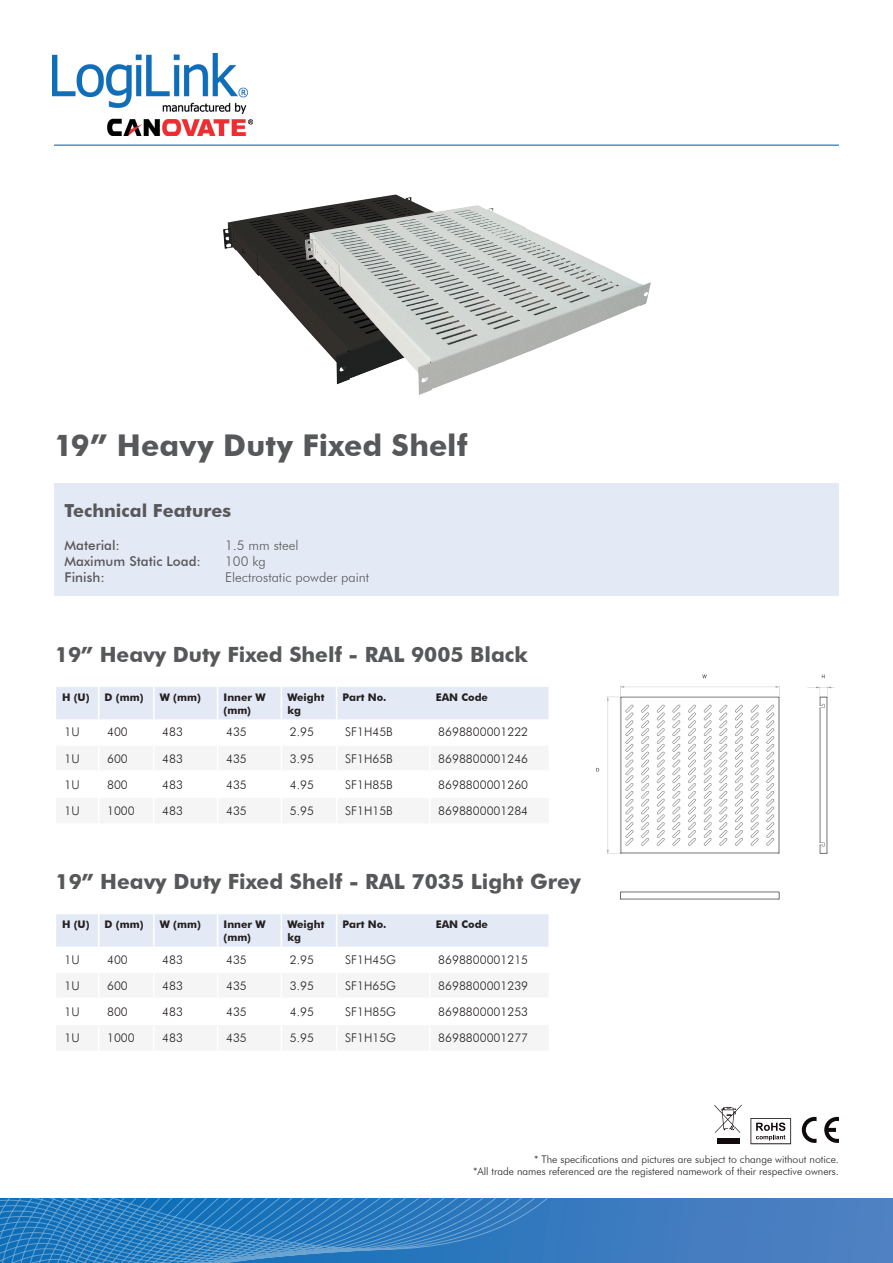
<style>
.page{position:relative;width:893px;height:1263px;background:#fff}
.page>*{position:absolute;margin:0;border:0;box-sizing:border-box;transform-origin:0 0}
.t1{font:700 30px "Futura BT";letter-spacing:.005em;color:#57585a}
.t2{font:700 21px "Futura BT";color:#57585a}
.t3{font:700 18px "Futura BT";color:#57585a}
.t4{font:300 13.5px "Futura BT";color:#57585a}
.t5{font:500 13.5px "Futura BT";color:#57585a}
.Artikelnummer_-_DE_K{font:300 12px "Futura BT";color:#231f20}
.Tabelle_-_Inhalt_Kle{font:300 12px "Futura BT";color:#231f20}
.t6{font:300 10.5px/12.6px "Futura BT";color:#231f20;text-align:right}
.Tabelle_-_Kopf_Klein{font:700 10.5px/12.6px "Futura BT";color:#231f20}
</style>
<div class="page">
<div style="left:0;top:1198px;width:893px;height:65px;background:linear-gradient(to bottom,#457ec0,#467ec1)"></div>
<svg style="left:0;top:1198px;width:595px;height:65px;background:#2f7dbf"></svg>
<hr style="left:54px;top:145px;width:785px;height:1px;background:#0f6eb8">
<svg style="left:750px;top:1118px;width:41px;height:26px"></svg>
<svg style="left:802px;top:1117px;width:14px;height:26px"></svg>
<svg style="left:824px;top:1117px;width:15px;height:26px"></svg>
<svg style="left:714px;top:1104px;width:28px;height:29px"></svg>
<div style="left:717px;top:1138px;width:22px;height:6px;background:#110a0c"></div>
<div style="left:54px;top:484px;width:785px;height:112px;background:#e4eaf5"></div>
<div style="left:56px;top:687px;width:493px;height:32px;background:#e4eaf5"></div>
<div style="left:56px;top:914px;width:493px;height:33px;background:#e4eaf5"></div>
<img style="left:223px;top:195px;width:197px;height:133px">
<img style="left:305px;top:205px;width:346px;height:190px">
<img style="left:596px;top:674px;width:239px;height:225px">
<img style="left:52px;top:53px;width:200px;height:83px">
<p class="t1" style="left:54px;top:427px;width:415px">19” Heavy Duty Fixed Shelf</p>
<p class="t3" style="left:65px;top:500px;width:168px">Technical Features</p>
<p class="t5" style="left:65px;top:537px;width:57px">Material:</p>
<p class="t4" style="left:225px;top:537px;width:75px">1.5 mm steel</p>
<p class="t5" style="left:65px;top:553px;width:138px">Maximum Static Load:</p>
<p class="t4" style="left:225px;top:553px;width:42px">100 kg</p>
<p class="t5" style="left:65px;top:569px;width:42px">Finish:</p>
<p class="t4" style="left:225px;top:569px;width:146px">Electrostatic powder paint</p>
<p class="t2" style="left:55px;top:642px;width:474px">19” Heavy Duty Fixed Shelf - RAL 9005 Black</p>
<p class="Tabelle_-_Kopf_Klein" style="left:62px;top:691px;width:29px">H (U)</p>
<p class="Tabelle_-_Kopf_Klein" style="left:105px;top:691px;width:40px">D (mm)</p>
<p class="Tabelle_-_Kopf_Klein" style="left:160px;top:691px;width:43px">W (mm)</p>
<p class="Tabelle_-_Kopf_Klein" style="left:224px;top:691px;width:44px">Inner W (mm)</p>
<p class="Tabelle_-_Kopf_Klein" style="left:287px;top:691px;width:38px">Weight kg</p>
<p class="Tabelle_-_Kopf_Klein" style="left:343px;top:691px;width:45px">Part No.</p>
<p class="Tabelle_-_Kopf_Klein" style="left:436px;top:691px;width:54px">EAN Code</p>
<p class="Tabelle_-_Inhalt_Kle" style="left:65px;top:725px;width:17px">1U</p>
<p class="Tabelle_-_Inhalt_Kle" style="left:107px;top:725px;width:22px">400</p>
<p class="Tabelle_-_Inhalt_Kle" style="left:162px;top:725px;width:22px">483</p>
<p class="Tabelle_-_Inhalt_Kle" style="left:226px;top:725px;width:22px">435</p>
<p class="Tabelle_-_Inhalt_Kle" style="left:290px;top:725px;width:26px">2.95</p>
<p class="Artikelnummer_-_DE_K" style="left:345px;top:725px;width:49px">SF1H45B</p>
<p class="Artikelnummer_-_DE_K" style="left:438px;top:725px;width:91px">8698800001222</p>
<p class="Tabelle_-_Inhalt_Kle" style="left:65px;top:751px;width:17px">1U</p>
<p class="Tabelle_-_Inhalt_Kle" style="left:107px;top:751px;width:22px">600</p>
<p class="Tabelle_-_Inhalt_Kle" style="left:162px;top:751px;width:22px">483</p>
<p class="Tabelle_-_Inhalt_Kle" style="left:226px;top:751px;width:22px">435</p>
<p class="Tabelle_-_Inhalt_Kle" style="left:290px;top:751px;width:26px">3.95</p>
<p class="Artikelnummer_-_DE_K" style="left:345px;top:751px;width:49px">SF1H65B</p>
<p class="Artikelnummer_-_DE_K" style="left:438px;top:751px;width:91px">8698800001246</p>
<p class="Tabelle_-_Inhalt_Kle" style="left:65px;top:777px;width:17px">1U</p>
<p class="Tabelle_-_Inhalt_Kle" style="left:107px;top:777px;width:22px">800</p>
<p class="Tabelle_-_Inhalt_Kle" style="left:162px;top:777px;width:22px">483</p>
<p class="Tabelle_-_Inhalt_Kle" style="left:226px;top:777px;width:22px">435</p>
<p class="Tabelle_-_Inhalt_Kle" style="left:290px;top:777px;width:26px">4.95</p>
<p class="Artikelnummer_-_DE_K" style="left:345px;top:777px;width:49px">SF1H85B</p>
<p class="Artikelnummer_-_DE_K" style="left:438px;top:777px;width:91px">8698800001260</p>
<p class="Tabelle_-_Inhalt_Kle" style="left:65px;top:803px;width:17px">1U</p>
<p class="Tabelle_-_Inhalt_Kle" style="left:107px;top:803px;width:29px">1000</p>
<p class="Tabelle_-_Inhalt_Kle" style="left:162px;top:803px;width:22px">483</p>
<p class="Tabelle_-_Inhalt_Kle" style="left:226px;top:803px;width:22px">435</p>
<p class="Tabelle_-_Inhalt_Kle" style="left:290px;top:803px;width:26px">5.95</p>
<p class="Artikelnummer_-_DE_K" style="left:345px;top:803px;width:49px">SF1H15B</p>
<p class="Artikelnummer_-_DE_K" style="left:438px;top:803px;width:91px">8698800001284</p>
<p class="t2" style="left:56px;top:869px;width:527px">19” Heavy Duty Fixed Shelf - RAL 7035 Light Grey</p>
<p class="Tabelle_-_Kopf_Klein" style="left:62px;top:918px;width:29px">H (U)</p>
<p class="Tabelle_-_Kopf_Klein" style="left:105px;top:918px;width:40px">D (mm)</p>
<p class="Tabelle_-_Kopf_Klein" style="left:160px;top:918px;width:43px">W (mm)</p>
<p class="Tabelle_-_Kopf_Klein" style="left:224px;top:918px;width:44px">Inner W (mm)</p>
<p class="Tabelle_-_Kopf_Klein" style="left:287px;top:918px;width:38px">Weight kg</p>
<p class="Tabelle_-_Kopf_Klein" style="left:343px;top:918px;width:45px">Part No.</p>
<p class="Tabelle_-_Kopf_Klein" style="left:436px;top:918px;width:54px">EAN Code</p>
<p class="Tabelle_-_Inhalt_Kle" style="left:65px;top:952px;width:17px">1U</p>
<p class="Tabelle_-_Inhalt_Kle" style="left:107px;top:952px;width:22px">400</p>
<p class="Tabelle_-_Inhalt_Kle" style="left:162px;top:952px;width:22px">483</p>
<p class="Tabelle_-_Inhalt_Kle" style="left:226px;top:952px;width:22px">435</p>
<p class="Tabelle_-_Inhalt_Kle" style="left:290px;top:952px;width:26px">2.95</p>
<p class="Artikelnummer_-_DE_K" style="left:345px;top:952px;width:52px">SF1H45G</p>
<p class="Artikelnummer_-_DE_K" style="left:438px;top:952px;width:91px">8698800001215</p>
<p class="Tabelle_-_Inhalt_Kle" style="left:65px;top:978px;width:17px">1U</p>
<p class="Tabelle_-_Inhalt_Kle" style="left:107px;top:978px;width:22px">600</p>
<p class="Tabelle_-_Inhalt_Kle" style="left:162px;top:978px;width:22px">483</p>
<p class="Tabelle_-_Inhalt_Kle" style="left:226px;top:978px;width:22px">435</p>
<p class="Tabelle_-_Inhalt_Kle" style="left:290px;top:978px;width:26px">3.95</p>
<p class="Artikelnummer_-_DE_K" style="left:345px;top:978px;width:52px">SF1H65G</p>
<p class="Artikelnummer_-_DE_K" style="left:438px;top:978px;width:91px">8698800001239</p>
<p class="Tabelle_-_Inhalt_Kle" style="left:65px;top:1004px;width:17px">1U</p>
<p class="Tabelle_-_Inhalt_Kle" style="left:107px;top:1004px;width:22px">800</p>
<p class="Tabelle_-_Inhalt_Kle" style="left:162px;top:1004px;width:22px">483</p>
<p class="Tabelle_-_Inhalt_Kle" style="left:226px;top:1004px;width:22px">435</p>
<p class="Tabelle_-_Inhalt_Kle" style="left:290px;top:1004px;width:26px">4.95</p>
<p class="Artikelnummer_-_DE_K" style="left:345px;top:1004px;width:52px">SF1H85G</p>
<p class="Artikelnummer_-_DE_K" style="left:438px;top:1004px;width:91px">8698800001253</p>
<p class="Tabelle_-_Inhalt_Kle" style="left:65px;top:1030px;width:17px">1U</p>
<p class="Tabelle_-_Inhalt_Kle" style="left:107px;top:1030px;width:29px">1000</p>
<p class="Tabelle_-_Inhalt_Kle" style="left:162px;top:1030px;width:22px">483</p>
<p class="Tabelle_-_Inhalt_Kle" style="left:226px;top:1030px;width:22px">435</p>
<p class="Tabelle_-_Inhalt_Kle" style="left:290px;top:1030px;width:26px">5.95</p>
<p class="Artikelnummer_-_DE_K" style="left:345px;top:1030px;width:52px">SF1H15G</p>
<p class="Artikelnummer_-_DE_K" style="left:438px;top:1030px;width:91px">8698800001277</p>
<p class="t6" style="left:473px;top:1153px;width:367px">* The specifications and pictures are subject to change without notice.<br>*All trade names referenced are the registered namework of their respective owners.</p>
</div>
